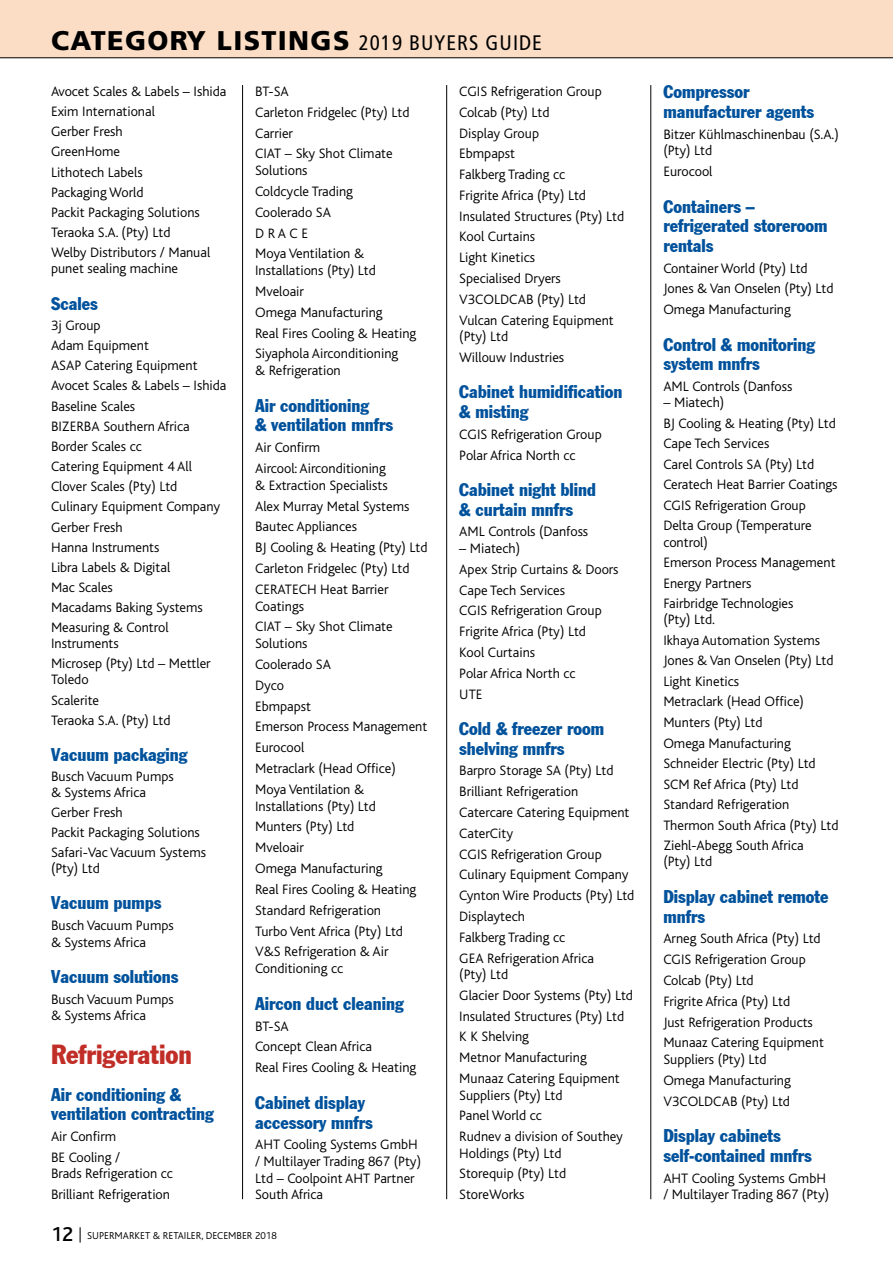
<style>
.page{position:relative;width:893px;height:1263px;background:#fff}
.page>*{position:absolute;margin:0;border:0;box-sizing:border-box;transform-origin:0 0}
.t1{font:900 27px "Frutiger";letter-spacing:.05em;color:#000}
.t2{font:27px "Franklin Gothic Condensed";color:#c12e28}
.t3{font:18px/19.5px "Franklin Gothic Condensed";color:#00529c}
.t4{font:300 14.25px/20.9px "Bliss";color:#000}
.t5{font:300 10.5px "Bliss";color:#000}
.s1{font-weight:400;font-stretch:condensed;font-size:21px}
.s2{font-weight:500;font-size:21px}
.s3{font-size:15px}
</style>
<div class="page">
<div style="left:0;top:0;width:893px;height:57px;background:#fbddc5"></div>
<hr style="left:242px;top:85px;width:1px;height:1114px;background:#000">
<hr style="left:446px;top:85px;width:1px;height:1114px;background:#000">
<hr style="left:650px;top:85px;width:1px;height:1114px;background:#000">
<hr style="left:0;top:57px;width:893px;height:1px;background:#000">
<h1 class="t1" style="left:51px;top:24px;width:492px">CATEGORY LISTINGS <span class="s1">2019 BUYERS GUIDE</span></h1>
<p class="t4" style="left:51px;top:81px;width:177px;line-height:20.1px">Avocet Scales &amp; Labels – Ishida<br>Exim International<br>Gerber Fresh<br>GreenHome<br>Lithotech Labels<br>Packaging World<br>Packit Packaging Solutions<br>Teraoka S.A. (Pty) Ltd<br>Welby Distributors / Manual</p>
<p class="t4" style="left:51px;top:258px;width:129px">punet sealing machine</p>
<p class="t3" style="left:51px;top:293px;width:48px">Scales</p>
<p class="t4" style="left:51px;top:315px;width:177px;line-height:20.1px">3j Group<br>Adam Equipment<br>ASAP Catering Equipment<br>Avocet Scales &amp; Labels – Ishida<br>Baseline Scales<br>BIZERBA Southern Africa<br>Border Scales cc<br>Catering Equipment 4 All<br>Clover Scales (Pty) Ltd<br>Culinary Equipment Company<br>Gerber Fresh<br>Hanna Instruments<br>Libra Labels &amp; Digital<br>Mac Scales<br>Macadams Baking Systems<br>Measuring &amp; Control</p>
<p class="t4" style="left:51px;top:634px;width:161px;line-height:20.1px">Instruments<br>Microsep (Pty) Ltd – Mettler</p>
<p class="t4" style="left:51px;top:670px;width:121px;line-height:20.1px">Toledo<br>Scalerite<br>Teraoka S.A. (Pty) Ltd</p>
<p class="t3" style="left:51px;top:745px;width:138px">Vacuum packaging</p>
<p class="t4" style="left:51px;top:769px;width:124px;line-height:15.8px">Busch Vacuum Pumps &amp; Systems Africa</p>
<p class="t4" style="left:51px;top:802px;width:157px;line-height:20px">Gerber Fresh<br>Packit Packaging Solutions<br>Safari-Vac Vacuum Systems</p>
<p class="t4" style="left:51px;top:858px;width:50px">(Pty) Ltd</p>
<p class="t3" style="left:51px;top:893px;width:112px">Vacuum pumps</p>
<p class="t4" style="left:51px;top:917px;width:124px;line-height:16.5px">Busch Vacuum Pumps &amp; Systems Africa</p>
<p class="t3" style="left:51px;top:967px;width:129px">Vacuum solutions</p>
<p class="t4" style="left:51px;top:991px;width:124px;line-height:16.5px">Busch Vacuum Pumps &amp; Systems Africa</p>
<h1 class="t2" style="left:51px;top:1038px;width:142px">Refrigeration</h1>
<p class="t3" style="left:51px;top:1084px;width:164px">Air conditioning &amp; ventilation contracting</p>
<p class="t4" style="left:51px;top:1126px;width:70px">Air Confirm<br>BE Cooling /</p>
<p class="t4" style="left:51px;top:1164px;width:123px">Brads Refrigeration cc<br>Brilliant Refrigeration</p>
<p class="t4" style="left:255px;top:81px;width:156px">BT-SA<br>Carleton Fridgelec (Pty) Ltd<br>Carrier<br>CIAT – Sky Shot Climate</p>
<p class="t4" style="left:255px;top:160px;width:110px">Solutions<br>Coldcycle Trading<br>Coolerado SA<br>D R A C E<br>Moya Ventilation &amp;</p>
<p class="t4" style="left:255px;top:260px;width:163px">Installations (Pty) Ltd<br>Mveloair<br>Omega Manufacturing<br>Real Fires Cooling &amp; Heating<br>Siyaphola Airconditioning</p>
<p class="t4" style="left:255px;top:360px;width:87px">&amp; Refrigeration</p>
<p class="t3" style="left:255px;top:395px;width:139px">Air conditioning<br>&amp; ventilation mnfrs</p>
<p class="t4" style="left:255px;top:437px;width:132px">Air Confirm<br>Aircool: Airconditioning</p>
<p class="t4" style="left:255px;top:475px;width:174px">&amp; Extraction Specialists<br>Alex Murray Metal Systems<br>Bautec Appliances<br>BJ Cooling &amp; Heating (Pty) Ltd<br>Carleton Fridgelec (Pty) Ltd<br>CERATECH Heat Barrier</p>
<p class="t4" style="left:255px;top:596px;width:139px">Coatings<br>CIAT – Sky Shot Climate</p>
<p class="t4" style="left:255px;top:633px;width:174px">Solutions<br>Coolerado SA<br>Dyco<br>Ebmpapst<br>Emerson Process Management<br>Eurocool<br>Metraclark (Head Office)<br>Moya Ventilation &amp;</p>
<p class="t4" style="left:255px;top:796px;width:163px">Installations (Pty) Ltd<br>Munters (Pty) Ltd<br>Mveloair<br>Omega Manufacturing<br>Real Fires Cooling &amp; Heating<br>Standard Refrigeration<br>Turbo Vent Africa (Pty) Ltd<br>V&amp;S Refrigeration &amp; Air</p>
<p class="t4" style="left:255px;top:958px;width:89px">Conditioning cc</p>
<p class="t3" style="left:255px;top:993px;width:150px">Aircon duct cleaning</p>
<p class="t4" style="left:255px;top:1016px;width:163px">BT-SA<br>Concept Clean Africa<br>Real Fires Cooling &amp; Heating</p>
<p class="t3" style="left:255px;top:1092px;width:119px">Cabinet display accessory mnfrs</p>
<p class="t4" style="left:255px;top:1137px;width:167px;line-height:16.6px">AHT Cooling Systems GmbH / Multilayer Trading 867 (Pty)<br>Ltd – Coolpoint AHT Partner<br>South Africa</p>
<p class="t5" style="left:51px;top:1229px;width:227px"><span class="s2">12</span> <span class="s3">|</span> SUPERMARKET &amp; RETAILER, DECEMBER 2018</p>
<p class="t4" style="left:459px;top:81px;width:166px">CGIS Refrigeration Group<br>Colcab (Pty) Ltd<br>Display Group<br>Ebmpapst<br>Falkberg Trading cc<br>Frigrite Africa (Pty) Ltd<br>Insulated Structures (Pty) Ltd<br>Kool Curtains<br>Light Kinetics<br>Specialised Dryers<br>V3COLDCAB (Pty) Ltd<br>Vulcan Catering Equipment</p>
<p class="t4" style="left:459px;top:326px;width:107px">(Pty) Ltd<br>Willouw Industries</p>
<p class="t3" style="left:459px;top:382px;width:165px">Cabinet humidification &amp; misting</p>
<p class="t4" style="left:459px;top:424px;width:144px">CGIS Refrigeration Group<br>Polar Africa North cc</p>
<p class="t3" style="left:459px;top:480px;width:138px">Cabinet night blind &amp; curtain mnfrs</p>
<p class="t4" style="left:459px;top:522px;width:131px">AML Controls (Danfoss</p>
<p class="t4" style="left:459px;top:538px;width:161px">– Miatech)<br>Apex Strip Curtains &amp; Doors<br>Cape Tech Services<br>CGIS Refrigeration Group<br>Frigrite Africa (Pty) Ltd<br>Kool Curtains<br>Polar Africa North cc<br>UTE</p>
<p class="t3" style="left:459px;top:719px;width:146px">Cold &amp; freezer room shelving mnfrs</p>
<p class="t4" style="left:459px;top:760px;width:177px">Barpro Storage SA (Pty) Ltd<br>Brilliant Refrigeration<br>Catercare Catering Equipment<br>CaterCity<br>CGIS Refrigeration Group<br>Culinary Equipment Company<br>Cynton Wire Products (Pty) Ltd<br>Displaytech<br>Falkberg Trading cc<br>GEA Refrigeration Africa</p>
<p class="t4" style="left:459px;top:964px;width:175px">(Pty) Ltd<br>Glacier Door Systems (Pty) Ltd<br>Insulated Structures (Pty) Ltd<br>K K Shelving<br>Metnor Manufacturing<br>Munaaz Catering Equipment</p>
<p class="t4" style="left:459px;top:1085px;width:165px">Suppliers (Pty) Ltd<br>Panel World cc<br>Rudnev a division of Southey</p>
<p class="t4" style="left:459px;top:1143px;width:109px">Holdings (Pty) Ltd<br>Storequip (Pty) Ltd<br>StoreWorks</p>
<p class="t3" style="left:663px;top:82px;width:152px">Compressor manufacturer agents</p>
<p class="t4" style="left:663px;top:126px;width:177px;line-height:16.5px">Bitzer Kühlmaschinenbau (S.A.) (Pty) Ltd</p>
<p class="t4" style="left:663px;top:161px;width:51px">Eurocool</p>
<p class="t3" style="left:663px;top:196px;width:166px">Containers – refrigerated storeroom rentals</p>
<p class="t4" style="left:663px;top:258px;width:172px">Container World (Pty) Ltd<br>Jones &amp; Van Onselen (Pty) Ltd<br>Omega Manufacturing</p>
<p class="t3" style="left:663px;top:334px;width:153px">Control &amp; monitoring system mnfrs</p>
<p class="t4" style="left:663px;top:376px;width:131px">AML Controls (Danfoss</p>
<p class="t4" style="left:663px;top:392px;width:176px">– Miatech)<br>BJ Cooling &amp; Heating (Pty) Ltd<br>Cape Tech Services<br>Carel Controls SA (Pty) Ltd<br>Ceratech Heat Barrier Coatings<br>CGIS Refrigeration Group<br>Delta Group (Temperature</p>
<p class="t4" style="left:663px;top:532px;width:174px">control)<br>Emerson Process Management<br>Energy Partners<br>Fairbridge Technologies</p>
<p class="t4" style="left:663px;top:610px;width:177px">(Pty) Ltd.<br>Ikhaya Automation Systems<br>Jones &amp; Van Onselen (Pty) Ltd<br>Light Kinetics<br>Metraclark (Head Office)<br>Munters (Pty) Ltd<br>Omega Manufacturing<br>Schneider Electric (Pty) Ltd<br>SCM Ref Africa (Pty) Ltd<br>Standard Refrigeration<br>Thermon South Africa (Pty) Ltd<br>Ziehl-Abegg South Africa</p>
<p class="t4" style="left:663px;top:851px;width:50px">(Pty) Ltd</p>
<p class="t3" style="left:663px;top:886px;width:167px">Display cabinet remote mnfrs</p>
<p class="t4" style="left:663px;top:928px;width:162px">Arneg South Africa (Pty) Ltd<br>CGIS Refrigeration Group<br>Colcab (Pty) Ltd<br>Frigrite Africa (Pty) Ltd<br>Just Refrigeration Products<br>Munaaz Catering Equipment</p>
<p class="t4" style="left:663px;top:1049px;width:129px">Suppliers (Pty) Ltd<br>Omega Manufacturing<br>V3COLDCAB (Pty) Ltd</p>
<p class="t3" style="left:663px;top:1126px;width:150px">Display cabinets self-contained mnfrs</p>
<p class="t4" style="left:663px;top:1170px;width:167px;line-height:16.5px">AHT Cooling Systems GmbH / Multilayer Trading 867 (Pty)</p>
</div>
